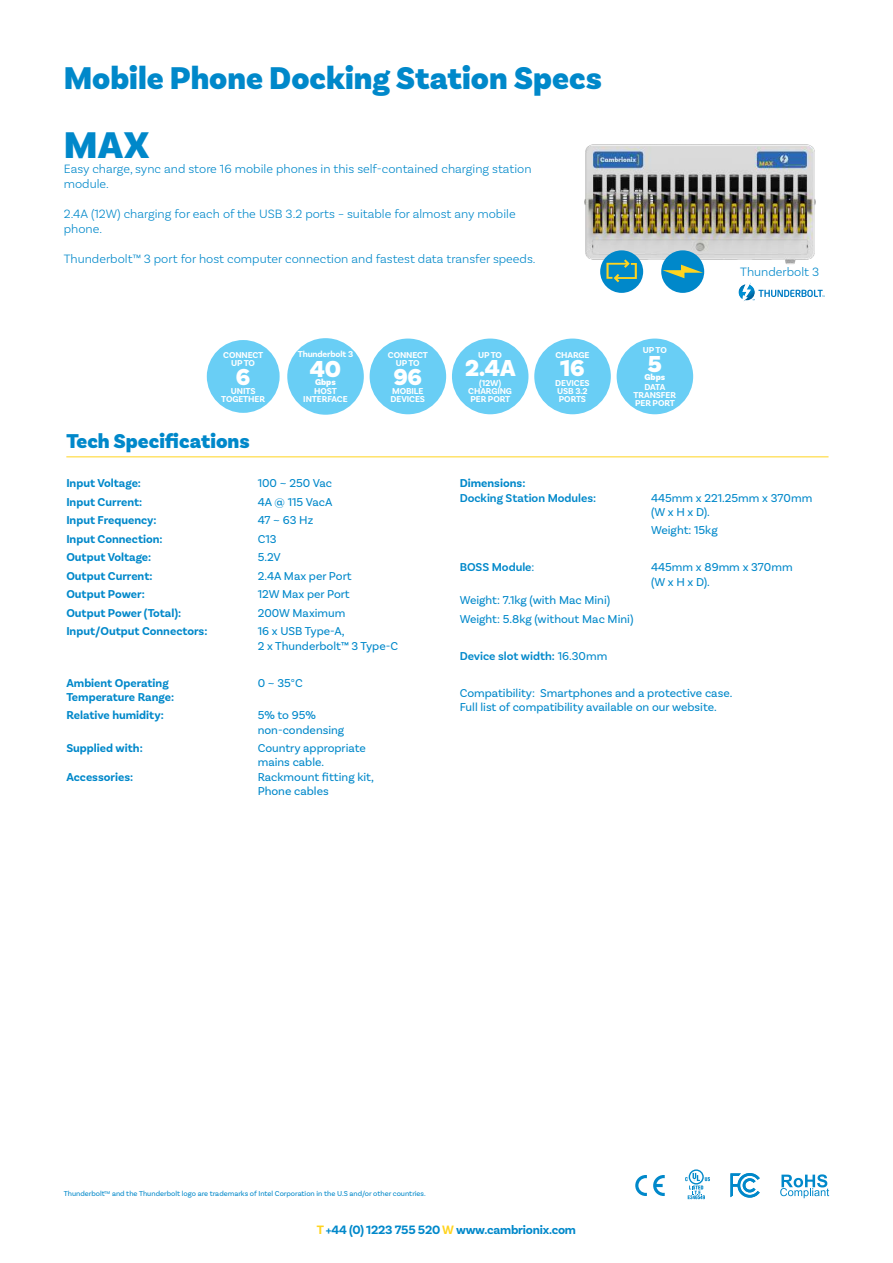
<style>
.page{position:relative;width:893px;height:1263px;background:#fff}
.page>*{position:absolute;margin:0;border:0;box-sizing:border-box;transform-origin:0 0}
.t1{font:900 39px "Basic Sans";color:#0088ca}
.t2{font:900 33px "Basic Sans";color:#0088ca}
.t3{font:900 24.3px "Basic Sans";letter-spacing:-.01em;color:#fff}
.t4{font:900 21px "Basic Sans";color:#0088ca}
.t5{font:300 12.75px/15px "Basic Sans";color:#0088ca}
.t6{font:700 12.75px "Basic Sans";letter-spacing:-.015em;color:#0088ca}
.t7{font:12px/14.2px "Basic Sans";color:#0088ca}
.t8{font:700 12px/18.5px "Basic Sans";color:#0088ca}
.t9{font:600 12px "Basic Sans";color:#0088ca}
.t10{font:700 9px/8.2px "Basic Sans";letter-spacing:-.01em;color:#fff;text-align:center}
.t11{font:900 9px "Basic Sans";letter-spacing:-.01em;color:#fff}
.t12{font:7.5px "Basic Sans";color:#0088ca}
.s1{font-weight:400}
.s2{color:#ffd41f}
</style>
<div class="page">
<svg style="left:730px;top:1173px;width:30px;height:24px"></svg>
<svg style="left:780px;top:1174px;width:49px;height:24px"></svg>
<svg style="left:653px;top:1175px;width:12px;height:21px"></svg>
<svg style="left:635px;top:1175px;width:12px;height:21px"></svg>
<svg style="left:685px;top:1169px;width:25px;height:30px"></svg>
<hr style="left:66px;top:456px;width:762px;height:1px;background:#ffd41f">
<div style="left:534px;top:339px;width:77px;height:75px;background:#69cef5;border-radius:50%"></div>
<div style="left:370px;top:339px;width:76px;height:75px;background:#69cef5;border-radius:50%"></div>
<div style="left:452px;top:339px;width:76px;height:75px;background:#69cef5;border-radius:50%"></div>
<div style="left:207px;top:340px;width:73px;height:73px;background:#69cef5;border-radius:50%"></div>
<div style="left:617px;top:339px;width:76px;height:75px;background:#69cef5;border-radius:50%"></div>
<div style="left:287px;top:338px;width:77px;height:77px;background:#69cef5;border-radius:50%"></div>
<svg style="left:758px;top:290px;width:67px;height:7px"></svg>
<img style="left:738px;top:283px;width:17px;height:18px">
<img style="left:584px;top:144px;width:232px;height:136px">
<div style="left:600px;top:250px;width:43px;height:43px;background:#0088ca;border-radius:50%"></div>
<svg style="left:606px;top:259px;width:31px;height:23px"></svg>
<div style="left:661px;top:250px;width:43px;height:43px;background:#0088ca;border-radius:50%"></div>
<svg style="left:662px;top:265px;width:41px;height:13px"></svg>
<h2 class="t2" style="left:64px;top:64px;width:540px">Mobile Phone Docking Station Specs</h2>
<h1 class="t1" style="left:64px;top:129px;width:87px">MAX</h1>
<p class="t5" style="left:64px;top:162px;width:469px">Easy charge, sync and store 16 mobile phones in this self-contained charging station module.</p>
<p class="t5" style="left:64px;top:207px;width:453px">2.4A (12W) charging for each of the USB 3.2 ports – suitable for almost any mobile phone.</p>
<p class="t5" style="left:64px;top:252px;width:473px">Thunderbolt™ 3 port for host computer connection and fastest data transfer speeds.</p>
<p class="t10" style="left:223px;top:351px;width:42px">CONNECT<br>UP TO</p>
<h3 class="t3" style="left:236px;top:367px;width:16px">6</h3>
<p class="t10" style="left:221px;top:387px;width:45px">UNITS<br>TOGETHER</p>
<p class="t10" style="left:298px;top:351px;width:57px">Thunderbolt 3</p>
<h3 class="t3" style="left:310px;top:359px;width:33px">40</h3>
<p class="t11" style="left:315px;top:378px;width:22px">Gbps</p>
<p class="t10" style="left:303px;top:388px;width:46px">HOST<br>INTERFACE</p>
<p class="t10" style="left:388px;top:351px;width:42px">CONNECT<br>UP TO</p>
<h3 class="t3" style="left:393px;top:367px;width:30px">96</h3>
<p class="t10" style="left:391px;top:387px;width:36px;text-align:left">MOBILE<br>DEVICES</p>
<p class="t10" style="left:478px;top:351px;width:25px">UP TO</p>
<h3 class="t3" style="left:465px;top:359px;width:52px">2.4A</h3>
<p class="t10" style="left:468px;top:379px;width:45px">(12W)<br>CHARGING<br>PER PORT</p>
<p class="t10" style="left:555px;top:351px;width:36px">CHARGE</p>
<h3 class="t3" style="left:560px;top:359px;width:26px">16</h3>
<p class="t10" style="left:555px;top:379px;width:36px;text-align:left">DEVICES<br>USB 3.2<br>PORTS</p>
<p class="t10" style="left:643px;top:347px;width:25px">UP TO</p>
<h3 class="t3" style="left:648px;top:354px;width:16px">5</h3>
<p class="t11" style="left:645px;top:374px;width:22px">Gbps</p>
<p class="t10" style="left:634px;top:383px;width:44px">DATA<br>TRANSFER<br>PER PORT</p>
<p class="t5" style="left:740px;top:265px;width:80px">Thunderbolt 3</p>
<h3 class="t4" style="left:66px;top:433px;width:185px">Tech Specifications</h3>
<p class="t8" style="left:66px;top:475px;width:76px">Input Voltage:</p>
<p class="t7" style="left:258px;top:477px;width:76px">100 ~ 250 Vac</p>
<p class="t8" style="left:66px;top:494px;width:77px">Input Current:</p>
<p class="t7" style="left:258px;top:496px;width:76px">4A @ 115 VacA</p>
<p class="t8" style="left:66px;top:512px;width:92px">Input Frequency:</p>
<p class="t7" style="left:258px;top:514px;width:57px">47 ~ 63 Hz</p>
<p class="t8" style="left:66px;top:531px;width:98px">Input Connection:</p>
<p class="t7" style="left:258px;top:533px;width:20px">C13</p>
<p class="t8" style="left:66px;top:549px;width:86px">Output Voltage:</p>
<p class="t7" style="left:258px;top:551px;width:25px">5.2V</p>
<p class="t8" style="left:66px;top:568px;width:88px">Output Current:</p>
<p class="t7" style="left:258px;top:570px;width:96px">2.4A Max per Port</p>
<p class="t8" style="left:66px;top:586px;width:80px">Output Power:</p>
<p class="t7" style="left:258px;top:588px;width:94px">12W Max per Port</p>
<p class="t8" style="left:66px;top:605px;width:116px">Output Power (Total):</p>
<p class="t7" style="left:258px;top:607px;width:89px">200W Maximum</p>
<p class="t8" style="left:66px;top:623px;width:143px">Input/Output Connectors:</p>
<p class="t7" style="left:258px;top:625px;width:142px">16 x USB Type-A,<br>2 x Thunderbolt™ 3 Type-C</p>
<p class="t8" style="left:66px;top:674px;width:104px">Ambient Operating</p>
<p class="t7" style="left:258px;top:677px;width:46px">0 ~ 35°C</p>
<p class="t8" style="left:66px;top:689px;width:109px">Temperature Range:<br>Relative humidity:</p>
<p class="t7" style="left:258px;top:709px;width:88px">5% to 95% non-condensing</p>
<p class="t8" style="left:66px;top:740px;width:78px">Supplied with:</p>
<p class="t7" style="left:258px;top:742px;width:110px">Country appropriate mains cable.</p>
<p class="t8" style="left:66px;top:768px;width:68px">Accessories:</p>
<p class="t7" style="left:258px;top:771px;width:118px">Rackmount fitting kit,<br>Phone cables</p>
<p class="t8" style="left:460px;top:475px;width:67px">Dimensions:</p>
<p class="t9" style="left:460px;top:493px;width:138px">Docking Station Modules:</p>
<p class="t7" style="left:651px;top:492px;width:163px">445mm x 221.25mm x 370mm (W x H x D).</p>
<p class="t7" style="left:651px;top:524px;width:68px">Weight: 15kg</p>
<p class="t9" style="left:460px;top:563px;width:76px">BOSS Module<span class="s1">:</span></p>
<p class="t7" style="left:651px;top:561px;width:143px">445mm x 89mm x 370mm (W x H x D).</p>
<p class="t7" style="left:460px;top:592px;width:175px;line-height:18.5px">Weight: 7.1kg (with Mac Mini)<br>Weight: 5.8kg (without Mac Mini)</p>
<p class="t9" style="left:460px;top:651px;width:149px">Device slot width: <span class="s1">16.30mm</span></p>
<p class="t7" style="left:460px;top:687px;width:274px">Compatibility: Smartphones and a protective case.<br>Full list of compatibility available on our website.</p>
<p class="t12" style="left:64px;top:1191px;width:364px">Thunderbolt<sup>TM</sup> and the Thunderbolt logo are trademarks of Intel Corporation in the U.S and/or other countries.</p>
<p class="t6" style="left:317px;top:1225px;width:261px"><span class="s2">T</span> +44 (0) 1223 755 520 <span class="s2">W</span> www.cambrionix.com</p>
</div>
